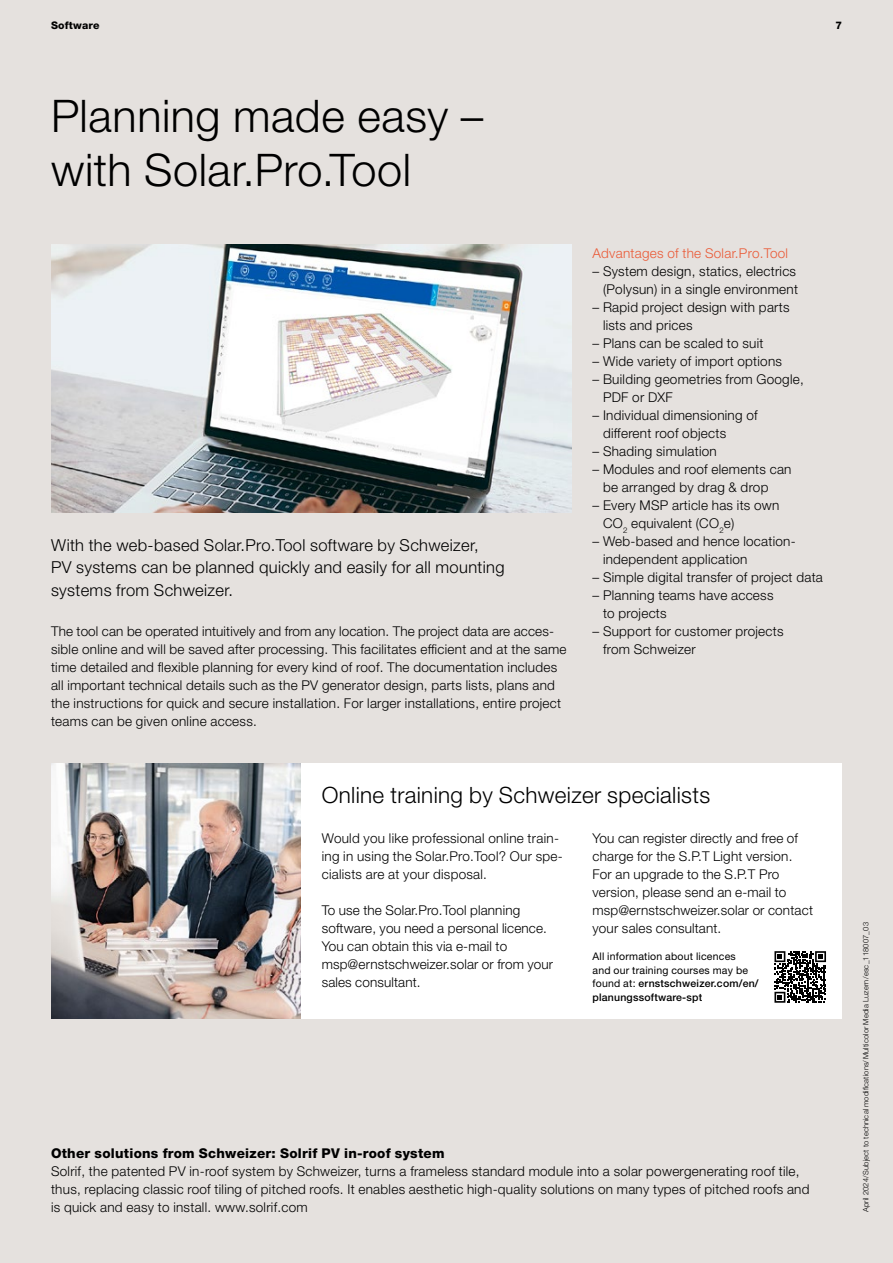
<style>
.page{position:relative;width:893px;height:1263px;background:#e5e1de}
.page>*{position:absolute;margin:0;border:0;box-sizing:border-box;transform-origin:0 0}
.H45_30_36_20{font:300 45px/54px "Helvetica Neue LT Std";letter-spacing:.015em;color:#000}
.H45_15_18_20{font:300 22.5px "Helvetica Neue LT Std";letter-spacing:.015em;color:#000}
.H45_11_15_20_Basis{font:300 16.5px/22.5px "Helvetica Neue LT Std";letter-spacing:.02em;color:#000}
.H45_9_12_20{font:300 13.5px/18px "Helvetica Neue LT Std";letter-spacing:.02em;color:#000}
.H45_9_12_20-2{font:800 13.5px "Helvetica Neue LT Std";letter-spacing:.02em;color:#000}
.H45_9_12_20-3{font:300 13.5px "Helvetica Neue LT Std";letter-spacing:.02em;color:#ea5b38}
.H45_9_12_20-4{font:10.5px/13.5px "Helvetica Neue LT Std";letter-spacing:.02em;color:#000}
.H85_7_9_20{font:800 10.5px "Helvetica Neue LT Std";letter-spacing:.02em;color:#000}
.H45_7_9_20{font:300 7.5px "Helvetica Neue LT Std";letter-spacing:.02em;color:#000}
.s1{font-weight:500}
</style>
<div class="page">
<div style="left:51px;top:764px;width:791px;height:255px;background:#fff"></div>
<img style="left:51px;top:245px;width:520px;height:267px">
<img style="left:51px;top:764px;width:249px;height:255px">
<svg style="left:774px;top:951px;width:52px;height:52px"></svg>
<p class="H85_7_9_20" style="left:51px;top:19px;width:50px">Software</p>
<p class="H85_7_9_20" style="left:835px;top:19px;width:8px">7</p>
<p class="H45_30_36_20" style="left:51px;top:88px;width:434px">Planning made easy – with Solar.Pro.Tool</p>
<p class="H45_11_15_20_Basis" style="left:51px;top:533px;width:455px">With the web-based Solar.Pro.Tool software by Schweizer,<br>PV systems can be planned quickly and easily for all mounting systems from Schweizer.</p>
<p class="H45_9_12_20" style="left:51px;top:622px;width:517px">The tool can be operated intuitively and from any location. The project data are acces&shy;sible online and will be saved after processing. This facilitates efficient and at the same time detailed and flexible planning for every kind of roof. The documentation includes all important technical details such as the PV generator design, parts lists, plans and the instructions for quick and secure installation. For larger installations, entire project teams can be given online access.</p>
<p class="H45_9_12_20-3" style="left:592px;top:245px;width:197px">Advantages of the Solar.Pro.Tool</p>
<p class="H45_9_12_20" style="left:592px;top:262px;width:207px;text-align:right">– System design, statics, electrics (Polysun) in a single environment</p>
<p class="H45_9_12_20" style="left:603px;top:298px;width:188px;text-indent:-11px">– Rapid project design with parts lists and prices</p>
<p class="H45_9_12_20" style="left:592px;top:334px;width:172px">– Plans can be scaled to suit</p>
<p class="H45_9_12_20" style="left:592px;top:352px;width:191px">– Wide variety of import options</p>
<p class="H45_9_12_20" style="left:603px;top:370px;width:202px;text-indent:-11px">– Building geometries from Google,<br>PDF or DXF</p>
<p class="H45_9_12_20" style="left:603px;top:406px;width:156px;text-indent:-11px">– Individual dimensioning of different roof objects</p>
<p class="H45_9_12_20" style="left:592px;top:442px;width:126px">– Shading simulation</p>
<p class="H45_9_12_20" style="left:603px;top:460px;width:190px;text-indent:-11px">– Modules and roof elements can be arranged by drag &amp; drop</p>
<p class="H45_9_12_20" style="left:603px;top:496px;width:178px;text-indent:-11px">– Every MSP article has its own<br>CO<sub>2</sub> equivalent (CO<sub>2</sub>e)</p>
<p class="H45_9_12_20" style="left:603px;top:532px;width:194px;text-indent:-11px">– Web-based and hence location&shy;independent application</p>
<p class="H45_9_12_20" style="left:592px;top:568px;width:232px">– Simple digital transfer of project data</p>
<p class="H45_9_12_20" style="left:603px;top:586px;width:172px;text-indent:-11px">– Planning teams have access to projects</p>
<p class="H45_9_12_20" style="left:603px;top:622px;width:182px;text-indent:-11px">– Support for customer projects from Schweizer</p>
<p class="H45_15_18_20" style="left:322px;top:781px;width:390px">Online training by Schweizer specialists</p>
<p class="H45_9_12_20" style="left:322px;top:829px;width:242px">Would you like professional online train&shy;ing in using the Solar.Pro.Tool? Our spe&shy;cialists are at your disposal.</p>
<p class="H45_9_12_20" style="left:322px;top:901px;width:233px">To use the Solar.Pro.Tool planning software, you need a personal licence.<br>You can obtain this via e-mail to msp@ernstschweizer.solar or from your sales consultant.</p>
<p class="H45_9_12_20" style="left:592px;top:829px;width:222px">You can register directly and free of charge for the S.P.T Light version.<br>For an upgrade to the S.P.T Pro version, please send an e-mail to msp@ernstschweizer.solar or contact your sales consultant.</p>
<p class="H45_9_12_20-4" style="left:592px;top:949px;width:168px">All information about licences<br>and our training courses may be found at: <span class="s1">ernstschweizer.com/en/ planungssoftware-spt</span></p>
<p class="H45_9_12_20-2" style="left:51px;top:1145px;width:395px">Other solutions from Schweizer: Solrif PV in-roof system</p>
<p class="H45_9_12_20" style="left:51px;top:1162px;width:760px">Solrif, the patented PV in-roof system by Schweizer, turns a frameless standard module into a solar powergenerating roof tile, thus, replacing classic roof tiling of pitched roofs. It enables aesthetic high-quality solutions on many types of pitched roofs and is quick and easy to install. www.solrif.com</p>
<p class="H45_7_9_20" style="left:861px;top:1212px;width:291px;rotate:-90deg">April 2024/Subject to technical modifications/Multicolor Media Luzern/esc_118007_03</p>
</div>
